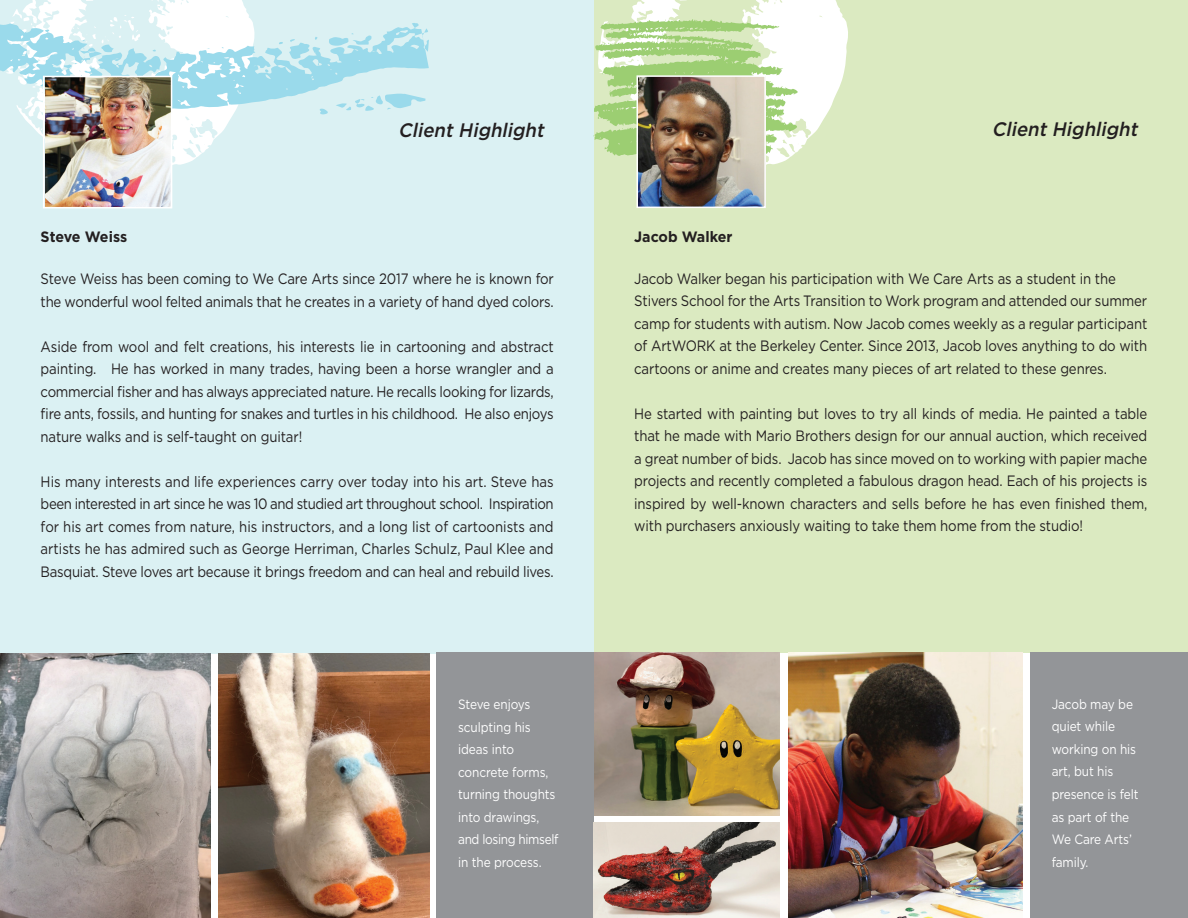
<style>
.page{position:relative;width:1188px;height:918px;background:#fff}
.page>*{position:absolute;margin:0;border:0;box-sizing:border-box;transform-origin:0 0}
.t1{font:italic 500 19.5px "Gotham";color:#231f20;scale:.95 1}
.t2{font:15px/22.5px "Gotham";letter-spacing:-.01em;color:#231f20;text-align:justify;scale:.88 1}
.t3{font:700 15px "Gotham";letter-spacing:-.005em;color:#231f20;scale:.95 1}
.t4{font:13.5px/22.5px "Gotham";letter-spacing:-.01em;color:#fff;scale:.88 1}
</style>
<div class="page">
<div style="left:594px;top:0;width:594px;height:653px;background:#dbeac1"></div>
<div style="left:0;top:0;width:594px;height:653px;background:#dbf1f3"></div>
<svg style="left:0;top:0;width:429px;height:164px"></svg>
<img style="left:0;top:653px;width:211px;height:265px">
<img style="left:218px;top:653px;width:212px;height:265px">
<div style="left:437px;top:653px;width:157px;height:265px;background:#939598"></div>
<img style="left:46px;top:79px;width:123px;height:126px">
<div style="left:43px;top:76px;width:129px;height:132px;border:2px solid #fff"></div>
<img style="left:594px;top:653px;width:186px;height:162px">
<img style="left:788px;top:653px;width:234px;height:265px">
<div style="left:1030px;top:652px;width:158px;height:266px;background:#939598"></div>
<img style="left:594px;top:823px;width:186px;height:95px">
<svg style="left:593px;top:0;width:255px;height:165px"></svg>
<img style="left:639px;top:78px;width:124px;height:127px">
<div style="left:636px;top:75px;width:130px;height:133px;border:2px solid #fff"></div>
<h1 class="t1" style="left:398px;top:117px;width:160px">ClientHighlight</h1>
<p class="t3" style="left:41px;top:227px;width:93px">Steve Weiss</p>
<p class="t2" style="left:41px;top:267px;width:585px">Steve Weiss has been coming to We Care Arts since 2017 where he is known for the wonderful wool felted animals that he creates in a variety of hand dyed colors.</p>
<p class="t2" style="left:41px;top:335px;width:585px">Aside from wool and felt creations, his interests lie in cartooning and abstract painting. He has worked in many trades, having been a horse wrangler and a commercial fisher and has always appreciated nature. He recalls looking for lizards, fire ants, fossils, and hunting for snakes and turtles in his childhood. He also enjoys nature walks and is self-taught on guitar!</p>
<p class="t2" style="left:41px;top:470px;width:585px">His many interests and life experiences carry over today into his art. Steve has been interested in art since he was 10 and studied art throughout school. Inspiration for his art comes from nature, his instructors, and a long list of cartoonists and artists he has admired such as George Herriman, Charles Schulz, Paul Klee and Basquiat. Steve loves art because it brings freedom and can heal and rebuild lives.</p>
<p class="t4" style="left:458px;top:693px;width:116px">Steve enjoys sculpting his ideas into concrete forms, turning thoughts into drawings, and losing himself in the process.</p>
<h1 class="t1" style="left:992px;top:117px;width:160px">ClientHighlight</h1>
<p class="t3" style="left:634px;top:226px;width:105px">Jacob Walker</p>
<p class="t2" style="left:634px;top:267px;width:585px;text-align:left">Jacob Walker began his participation with We Care Arts as a student in the Stivers School for the Arts Transition to Work program and attended our summer camp for students with autism. Now Jacob comes weekly as a regular participant of ArtWORK at the Berkeley Center. Since 2013, Jacob loves anything to do with cartoons or anime and creates many pieces of art related to these genres.</p>
<p class="t2" style="left:634px;top:402px;width:585px">He started with painting but loves to try all kinds of media. He painted a table that he made with Mario Brothers design for our annual auction, which received a great number of bids. Jacob has since moved on to working with papier mache projects and recently completed a fabulous dragon head. Each of his projects is inspired by well-known characters and sells before he has even finished them, with purchasers anxiously waiting to take them home from the studio!</p>
<p class="t4" style="left:1052px;top:693px;width:100px">Jacob may be quiet while working on his art, but his presence is felt as part of the<br>We Care Arts’ family.</p>
</div>
